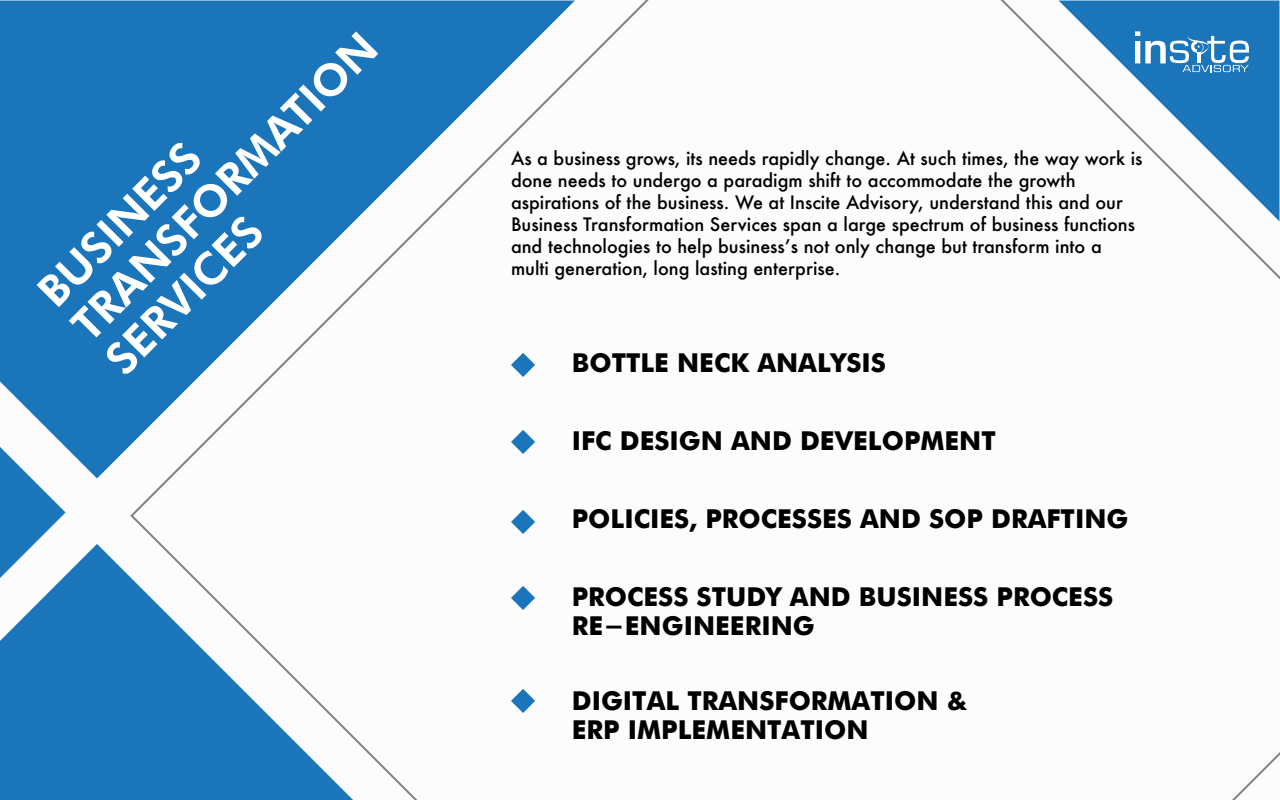
<style>
.page{position:relative;width:1280px;height:800px;background:#fff}
.page>*{position:absolute;margin:0;border:0;box-sizing:border-box;transform-origin:0 0}
.t1{font:800 44px/48px "Futura BT";color:#fff}
.t2{font:700 26px/29px "Futura";color:#000}
.t3{font:500 18px/22px "Futura";color:#000}
</style>
<div class="page">
<svg style="left:0;top:478px;width:66px;height:66px"></svg>
<svg style="left:1059px;top:1px;width:220px;height:220px"></svg>
<svg style="left:0;top:1px;width:575px;height:477px;fill:#1b75bb"></svg>
<svg style="left:0;top:544px;width:353px;height:256px;fill:#1b75bb"></svg>
<svg style="left:1135px;top:31px;width:114px;height:41px"></svg>
<svg style="left:511px;top:353px;width:24px;height:24px"></svg>
<svg style="left:511px;top:430px;width:24px;height:24px"></svg>
<svg style="left:511px;top:510px;width:24px;height:24px"></svg>
<svg style="left:511px;top:586px;width:24px;height:24px"></svg>
<svg style="left:511px;top:689px;width:24px;height:24px"></svg>
<h1 class="t1" style="left:28px;top:281px;width:414px;rotate:-45deg">BUSINESS<br>TRANSFORMATION<br>SERVICES</h1>
<p class="t3" style="left:511px;top:147px;width:633px">As a business grows, its needs rapidly change. At such times, the way work is done needs to undergo a paradigm shift to accommodate the growth aspirations of the business. We at Inscite Advisory, understand this and our Business Transformation Services span a large spectrum of business functions and technologies to help businessʼs not only change but transform into a multi generation, long lasting enterprise.</p>
<h2 class="t2" style="left:572px;top:347px;width:316px">BOTTLE NECK ANALYSIS</h2>
<h2 class="t2" style="left:572px;top:424px;width:426px">IFC DESIGN AND DEVELOPMENT</h2>
<h2 class="t2" style="left:572px;top:503px;width:558px">POLICIES, PROCESSES AND SOP DRAFTING</h2>
<h2 class="t2" style="left:572px;top:580px;width:543px">PROCESS STUDY AND BUSINESS PROCESS<br>RE-ENGINEERING</h2>
<h2 class="t2" style="left:572px;top:684px;width:397px">DIGITAL TRANSFORMATION &amp;<br>ERP IMPLEMENTATION</h2>
</div>
